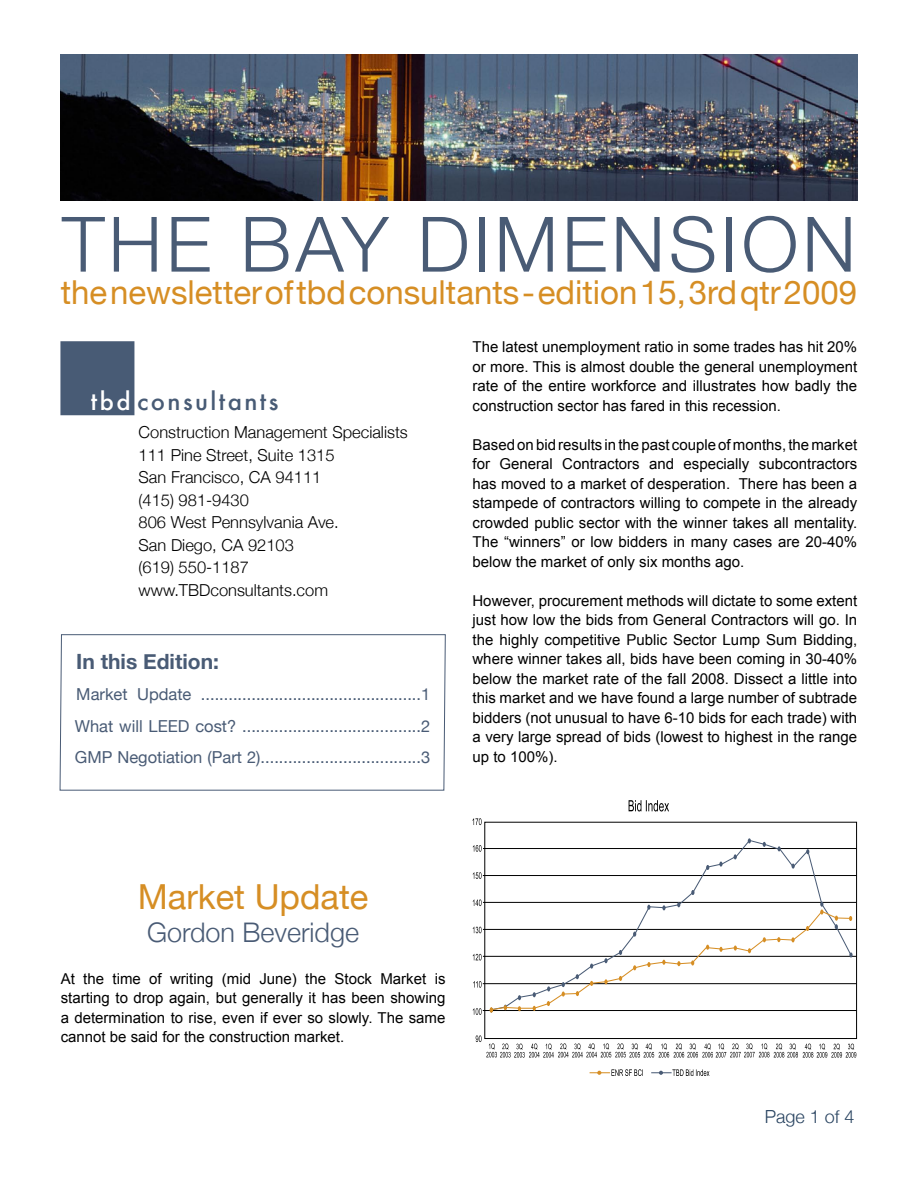
<style>
.page{position:relative;width:918px;height:1188px;background:#fff}
.page>*{position:absolute;margin:0;border:0;box-sizing:border-box;transform-origin:0 0}
.t1{font:300 76.5px "Helvetica Neue";letter-spacing:.05em;color:#495b75}
.Article_title-end{font:34.5px "Helvetica Neue";color:#d68e24}
.t2{font:33px "Helvetica Neue";color:#d68e24}
.Author{font:300 27px "Helvetica Neue";color:#495b75}
.t3{font:500 23.7px "Futura";letter-spacing:.1em;color:#485b75}
.In_this_issue{font:700 21px "Helvetica Neue";color:#495b75}
.t4{font:300 18px "Helvetica Neue";color:#284360}
.listed_in_this_issue{font:16.5px "Helvetica Neue";color:#495b75}
.t5{font:300 16.5px "Helvetica Neue";color:#000}
.Main_paragraphs{font:15px/19.5px "Arial";color:#000;text-align:justify}
.s1{color:#fff}
</style>
<div class="page">
<div style="left:60px;top:341px;width:74px;height:74px;background:#485b75"></div>
<svg style="left:60px;top:634px;width:386px;height:157px"></svg>
<img style="left:61px;top:55px;width:796px;height:146px">
<hr style="left:483px;top:902px;width:373px;height:1px;background:#000">
<hr style="left:483px;top:929px;width:374px;height:1px;background:#000">
<hr style="left:483px;top:956px;width:374px;height:1px;background:#000">
<hr style="left:483px;top:983px;width:374px;height:1px;background:#000">
<hr style="left:483px;top:1010px;width:374px;height:1px;background:#000">
<hr style="left:483px;top:875px;width:374px;height:1px;background:#000">
<svg style="left:473px;top:818px;width:9px;height:7px"></svg>
<svg style="left:590px;top:1069px;width:119px;height:7px"></svg>
<svg style="left:629px;top:800px;width:40px;height:12px"></svg>
<hr style="left:483px;top:848px;width:374px;height:1px;background:#000">
<svg style="left:476px;top:1035px;width:380px;height:23px"></svg>
<svg style="left:473px;top:838px;width:380px;height:177px"></svg>
<p class="t1" style="left:62px;top:198px;width:796px">THE BAY DIMENSION</p>
<p class="t2" style="left:61px;top:272px;width:798px">the newsletter of tbd consultants - edition 15, 3rd qtr 2009</p>
<p class="t3" style="left:91px;top:385px;width:189px"><span class="s1">tbd</span> consultants</p>
<p class="t5" style="left:139px;top:422px;width:271px">Construction Management Specialists</p>
<p class="t5" style="left:139px;top:445px;width:197px">111 Pine Street, Suite 1315</p>
<p class="t5" style="left:139px;top:467px;width:184px">San Francisco, CA 94111</p>
<p class="t5" style="left:139px;top:490px;width:112px">(415) 981-9430</p>
<p class="t5" style="left:139px;top:512px;width:202px">806 West Pennsylvania Ave.</p>
<p class="t5" style="left:139px;top:535px;width:157px">San Diego, CA 92103</p>
<p class="t5" style="left:139px;top:557px;width:112px">(619) 550-1187</p>
<p class="t5" style="left:139px;top:580px;width:191px">www.TBDconsultants.com</p>
<p class="In_this_issue" style="left:76px;top:648px;width:144px">In this Edition:</p>
<p class="listed_in_this_issue" style="left:76px;top:685px;width:356px">Market Update ................................................1</p>
<p class="listed_in_this_issue" style="left:75px;top:716px;width:357px">What will LEED cost? .......................................2</p>
<p class="listed_in_this_issue" style="left:75px;top:748px;width:357px">GMP Negotiation (Part 2)...................................3</p>
<p class="Main_paragraphs" style="left:473px;top:337px;width:386px">The latest unemployment ratio in some trades has hit 20% or more. This is almost double the general unemployment rate of the entire workforce and illustrates how badly the construction sector has fared in this recession.</p>
<p class="Main_paragraphs" style="left:473px;top:435px;width:386px">Based on bid results in the past couple of months, the market for General Contractors and especially subcontractors has moved to a market of desperation. There has been a stampede of contractors willing to compete in the already crowded public sector with the winner takes all mentality.<br>The “winners” or low bidders in many cases are 20-40% below the market of only six months ago.</p>
<p class="Main_paragraphs" style="left:473px;top:591px;width:386px">However, procurement methods will dictate to some extent just how low the bids from General Contractors will go. In the highly competitive Public Sector Lump Sum Bidding, where winner takes all, bids have been coming in 30-40% below the market rate of the fall 2008. Dissect a little into this market and we have found a large number of subtrade bidders (not unusual to have 6-10 bids for each trade) with a very large spread of bids (lowest to highest in the range up to 100%).</p>
<p class="Article_title-end" style="left:138px;top:876px;width:232px">Market Update</p>
<p class="Author" style="left:147px;top:916px;width:214px">Gordon Beveridge</p>
<p class="Main_paragraphs" style="left:61px;top:969px;width:386px">At the time of writing (mid June) the Stock Market is starting to drop again, but generally it has been showing a determination to rise, even if ever so slowly. The same cannot be said for the construction market.</p>
<p class="t4" style="left:765px;top:1105px;width:91px">Page 1 of 4</p>
</div>
